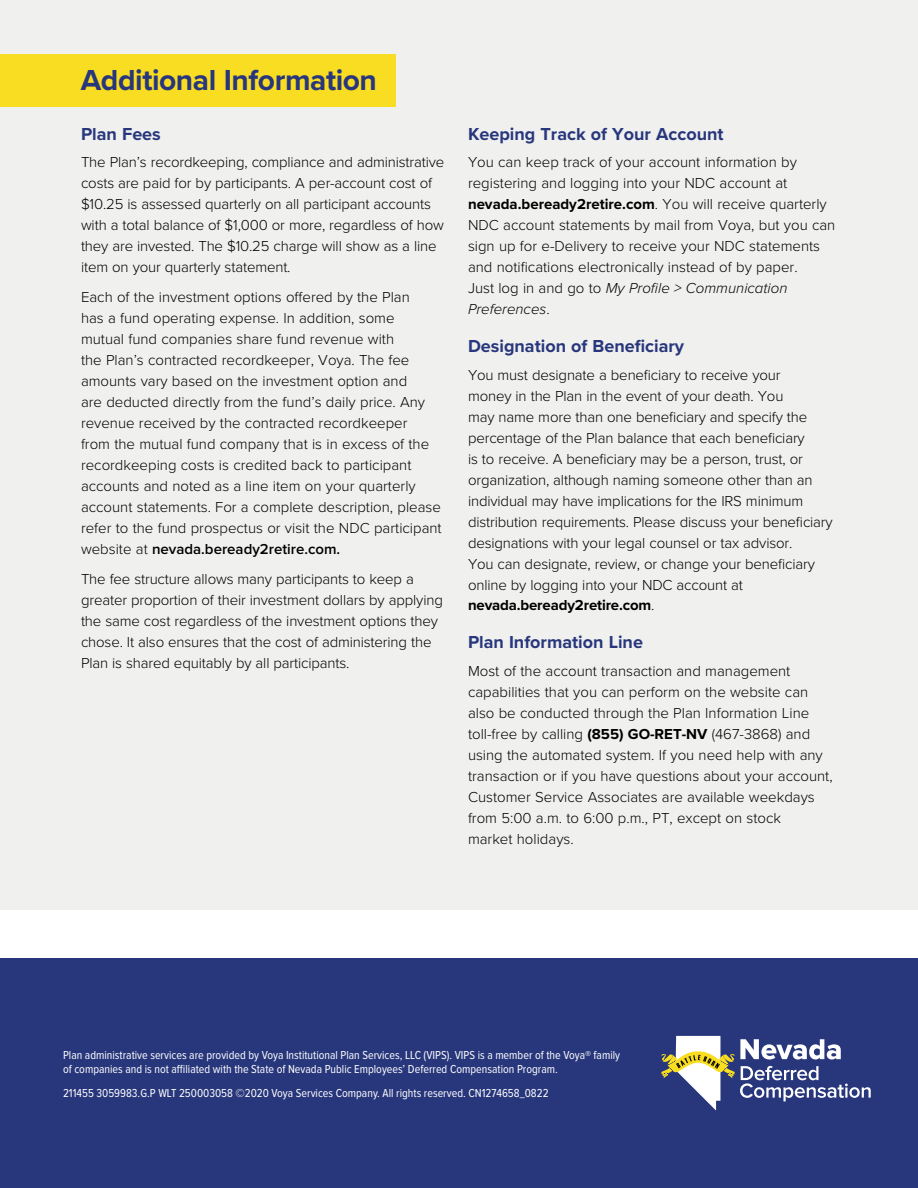
<style>
.page{position:relative;width:918px;height:1188px;background:#fff}
.page>*{position:absolute;margin:0;border:0;box-sizing:border-box;transform-origin:0 0}
.t1{font:700 30px "Proxima Nova";letter-spacing:-.015em;color:#28377c}
.t2{font:700 18px "Proxima Nova";color:#28377c}
.t3{font:300 15px/21px "Proxima Nova";color:#000}
.t4{font:12px/14.2px "Proxima Nova Cond";color:#fff}
.s1{font-weight:600}
.s2{font-weight:700}
.s3{font-style:italic}
</style>
<div class="page">
<div style="left:0;top:0;width:918px;height:910px;background:#f0f0ef"></div>
<div style="left:0;top:958px;width:918px;height:230px;background:#28377c"></div>
<svg style="left:661px;top:1036px;width:210px;height:75px"></svg>
<div style="left:0;top:54px;width:396px;height:52px;background:#f9dd22"></div>
<h1 class="t1" style="left:81px;top:58px;width:298px">Additional Information</h1>
<p class="t2" style="left:81px;top:120px;width:81px">Plan Fees</p>
<p class="t3" style="left:81px;top:151px;width:365px">The Plan’s recordkeeping, compliance and administrative costs are paid for by participants. A per-account cost of $10.25 is assessed quarterly on all participant accounts with a total balance of $1,000 or more, regardless of how they are invested. The $10.25 charge will show as a line item on your quarterly statement.</p>
<p class="t3" style="left:81px;top:286px;width:362px">Each of the investment options offered by the Plan<br>has a fund operating expense. In addition, some<br>mutual fund companies share fund revenue with<br>the Plan’s contracted recordkeeper, Voya. The fee amounts vary based on the investment option and<br>are deducted directly from the fund’s daily price. Any revenue received by the contracted recordkeeper<br>from the mutual fund company that is in excess of the recordkeeping costs is credited back to participant accounts and noted as a line item on your quarterly account statements. For a complete description, please refer to the fund prospectus or visit the NDC participant website at <span class="s1">nevada.beready2retire.com.</span></p>
<p class="t3" style="left:81px;top:568px;width:363px">The fee structure allows many participants to keep a greater proportion of their investment dollars by applying the same cost regardless of the investment options they chose. It also ensures that the cost of administering the Plan is shared equitably by all participants.</p>
<p class="t2" style="left:468px;top:120px;width:257px">Keeping Track of Your Account</p>
<p class="t3" style="left:468px;top:151px;width:369px">You can keep track of your account information by registering and logging into your NDC account at <span class="s2">nevada.beready2retire.com</span>. You will receive quarterly NDC account statements by mail from Voya, but you can sign up for e-Delivery to receive your NDC statements and notifications electronically instead of by paper.<br>Just log in and go to <span class="s3">My Profile &gt; Communication Preferences</span>.</p>
<p class="t2" style="left:468px;top:332px;width:218px">Designation of Beneficiary</p>
<p class="t3" style="left:468px;top:363px;width:366px">You must designate a beneficiary to receive your<br>money in the Plan in the event of your death. You<br>may name more than one beneficiary and specify the percentage of the Plan balance that each beneficiary<br>is to receive. A beneficiary may be a person, trust, or organization, although naming someone other than an individual may have implications for the IRS minimum distribution requirements. Please discuss your beneficiary designations with your legal counsel or tax advisor.<br>You can designate, review, or change your beneficiary online by logging into your NDC account at <span class="s2">nevada.beready2retire.com</span>.</p>
<p class="t2" style="left:468px;top:629px;width:177px">Plan Information Line</p>
<p class="t3" style="left:468px;top:660px;width:366px">Most of the account transaction and management capabilities that you can perform on the website can also be conducted through the Plan Information Line toll-free by calling <span class="s2">(855) GO-RET-NV</span> (467-3868) and using the automated system. If you need help with any transaction or if you have questions about your account, Customer Service Associates are available weekdays from 5:00 a.m. to 6:00 p.m., PT, except on stock<br>market holidays.</p>
<p class="t4" style="left:63px;top:1048px;width:559px">Plan administrative services are provided by Voya Institutional Plan Services, LLC (VIPS). VIPS is a member of the Voya® family of companies and is not affiliated with the State of Nevada Public Employees’ Deferred Compensation Program.</p>
<p class="t4" style="left:63px;top:1087px;width:487px">211455 3059983.G.P WLT 250003058 ©2020 Voya Services Company. All rights reserved. CN1274658_0822</p>
</div>
